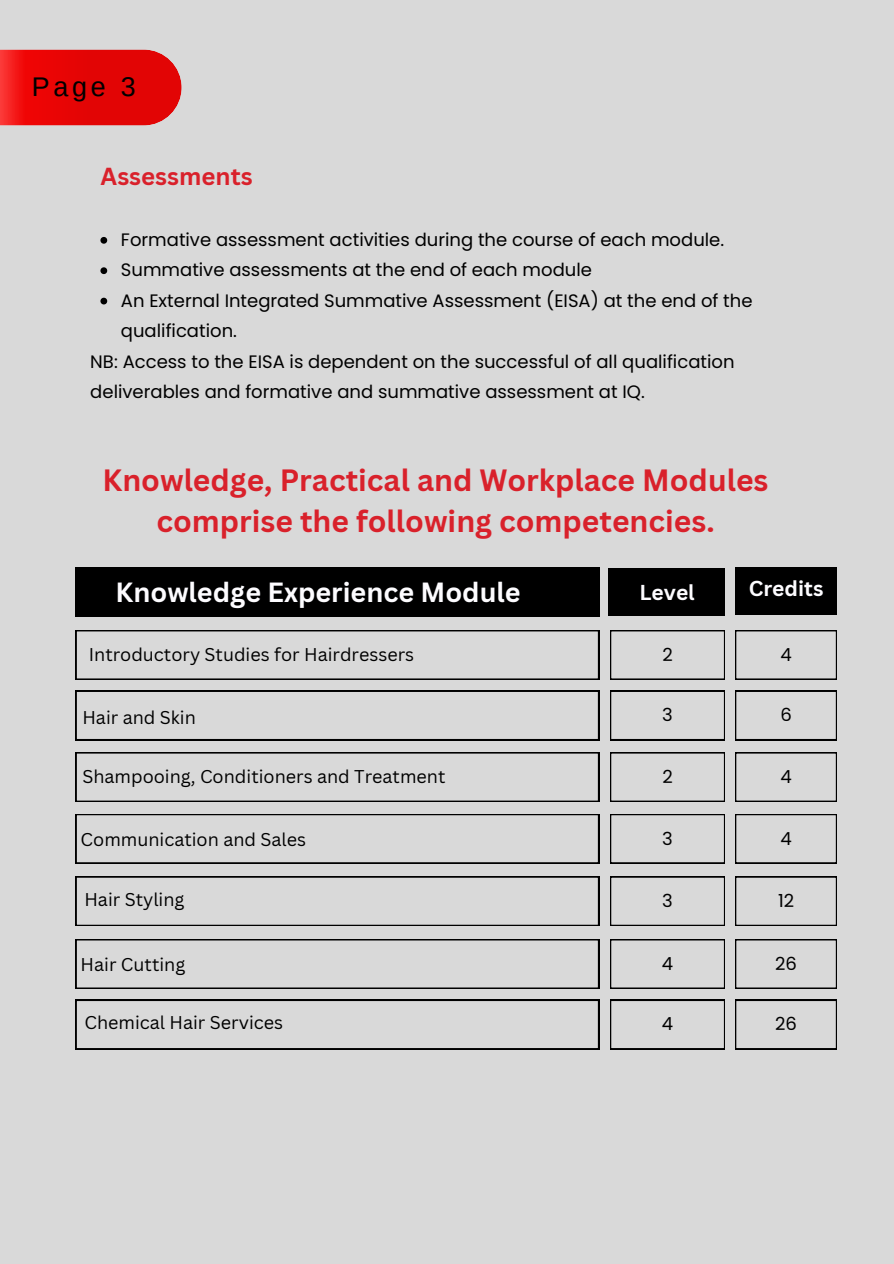
<style>
.page{position:relative;width:894px;height:1264px;background:#fff}
.page>*{position:absolute;margin:0;border:0;box-sizing:border-box;transform-origin:0 0}
.t1{font:700 30px/41.7px "Canva Sans";color:#d9212b;text-align:center}
.t2{font:700 27px "Canva Sans";color:#fdfcff}
.t3{font:27px "Arimo";color:#000}
.t4{font:700 24px "Canva Sans";color:#d9212b}
.t5{font:700 21px "Canva Sans";color:#fdfcff}
.t6{font:18px/30.3px "Poppins";color:#000}
.t7{font:18px "Canva Sans";color:#000}
</style>
<div class="page">
<div style="left:0;top:0;width:893px;height:1263px;background:#d9d9d9"></div>
<svg style="left:0;top:49px;width:181px;height:77px;background:#e61515"></svg>
<div style="left:76px;top:567px;width:523px;height:50px;background:#000"></div>
<div style="left:735px;top:567px;width:101px;height:48px;background:#000"></div>
<div style="left:608px;top:568px;width:116px;height:48px;background:#000"></div>
<svg style="left:76px;top:630px;width:523px;height:49px"></svg>
<svg style="left:610px;top:630px;width:114px;height:49px"></svg>
<svg style="left:735px;top:630px;width:101px;height:49px"></svg>
<svg style="left:76px;top:691px;width:523px;height:49px"></svg>
<svg style="left:610px;top:691px;width:114px;height:49px"></svg>
<svg style="left:735px;top:691px;width:101px;height:49px"></svg>
<svg style="left:76px;top:752px;width:523px;height:49px"></svg>
<svg style="left:610px;top:752px;width:114px;height:49px"></svg>
<svg style="left:735px;top:752px;width:101px;height:49px"></svg>
<svg style="left:76px;top:814px;width:523px;height:49px"></svg>
<svg style="left:610px;top:814px;width:114px;height:49px"></svg>
<svg style="left:735px;top:814px;width:101px;height:49px"></svg>
<svg style="left:100px;top:237px;width:7px;height:7px"></svg>
<svg style="left:100px;top:267px;width:7px;height:7px"></svg>
<svg style="left:100px;top:298px;width:7px;height:6px"></svg>
<svg style="left:76px;top:876px;width:523px;height:49px"></svg>
<svg style="left:610px;top:876px;width:114px;height:49px"></svg>
<svg style="left:735px;top:876px;width:101px;height:49px"></svg>
<svg style="left:76px;top:939px;width:523px;height:49px"></svg>
<svg style="left:610px;top:939px;width:114px;height:49px"></svg>
<svg style="left:735px;top:939px;width:101px;height:49px"></svg>
<svg style="left:76px;top:999px;width:523px;height:50px"></svg>
<svg style="left:610px;top:999px;width:114px;height:50px"></svg>
<svg style="left:735px;top:999px;width:101px;height:50px"></svg>
<p class="t3" style="left:32px;top:72px;width:105px">Page 3</p>
<p class="t4" style="left:101px;top:160px;width:153px">Assessments</p>
<p class="t6" style="left:121px;top:224px;width:604px">Formative assessment activities during the course of each module.</p>
<p class="t6" style="left:121px;top:255px;width:472px">Summative assessments at the end of each module</p>
<p class="t6" style="left:121px;top:285px;width:633px">An External Integrated Summative Assessment (EISA) at the end of the qualification.</p>
<p class="t6" style="left:90px;top:346px;width:645px">NB: Access to the EISA is dependent on the successful of all qualification deliverables and formative and summative assessment at IQ.</p>
<h3 class="t1" style="left:102px;top:458px;width:667px">Knowledge, Practical and Workplace Modules comprise the following competencies.</h3>
<h4 class="t2" style="left:116px;top:573px;width:406px">Knowledge Experience Module</h4>
<p class="t5" style="left:639px;top:577px;width:57px">Level</p>
<p class="t5" style="left:748px;top:573px;width:76px">Credits</p>
<p class="t6" style="left:662px;top:639px;width:12px">2</p>
<p class="t6" style="left:780px;top:639px;width:13px">4</p>
<p class="t7" style="left:89px;top:642px;width:327px">Introductory Studies for Hairdressers</p>
<p class="t7" style="left:82px;top:704px;width:115px">Hair and Skin</p>
<h1 class="t6" style="left:662px;top:699px;width:12px">3</h1>
<h2 class="t6" style="left:780px;top:699px;width:13px">6</h2>
<p class="t7" style="left:82px;top:764px;width:364px">Shampooing, Conditioners and Treatment</p>
<h5 class="t6" style="left:662px;top:761px;width:12px">2</h5>
<p class="t6" style="left:780px;top:761px;width:13px">4</p>
<p class="t7" style="left:81px;top:826px;width:227px">Communication and Sales</p>
<p class="t6" style="left:662px;top:823px;width:12px">3</p>
<p class="t6" style="left:780px;top:823px;width:13px">4</p>
<h5 class="t7" style="left:84px;top:887px;width:102px">Hair Styling</h5>
<p class="t6" style="left:662px;top:885px;width:12px">3</p>
<p class="t6" style="left:777px;top:885px;width:18px">12</p>
<p class="t7" style="left:81px;top:952px;width:106px">Hair Cutting</p>
<p class="t7" style="left:84px;top:1009px;width:200px">Chemical Hair Services</p>
<p class="t6" style="left:661px;top:948px;width:13px">4</p>
<p class="t6" style="left:775px;top:948px;width:23px">26</p>
<p class="t6" style="left:661px;top:1008px;width:13px">4</p>
<p class="t6" style="left:775px;top:1008px;width:23px">26</p>
</div>
